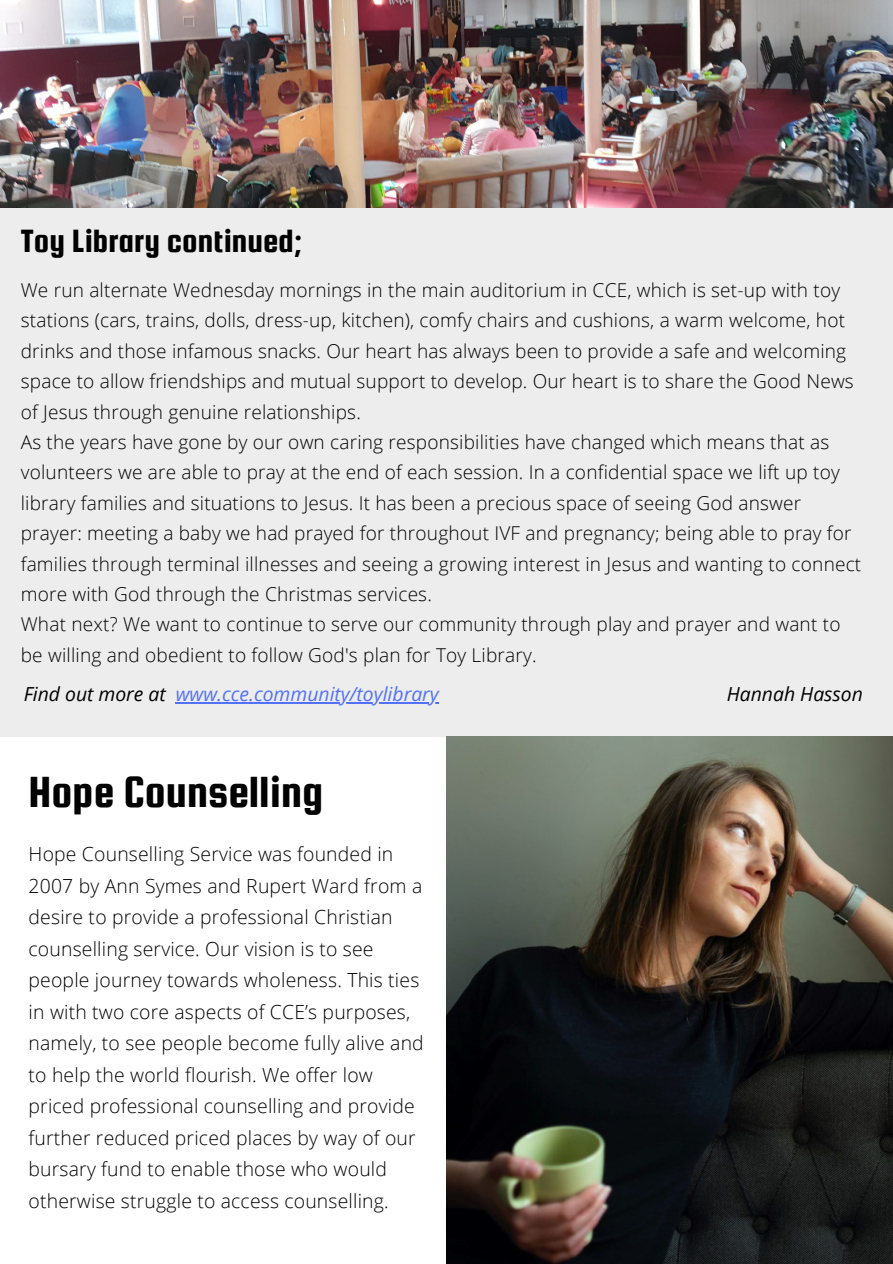
<style>
.page{position:relative;width:893px;height:1264px;background:#fff}
.page>*{position:absolute;margin:0;border:0;box-sizing:border-box;transform-origin:0 0}
.t1{font:46.65px "Squada One";color:#000}
.t2{font:34.5px "Squada One";color:#000}
.t3{font:300 19.35px/31.5px "Open Sans";letter-spacing:.01em;color:#000}
.t4{font:italic 19.35px "Open Sans";color:#5271ff}
.t5{font:italic 19.35px "Open Sans";color:#000}
.t6{font:300 19.05px/30.3px "Open Sans";letter-spacing:.01em;color:#000}
.s1{color:#000}
</style>
<div class="page">
<div style="left:0;top:0;width:892px;height:736px;background:#ededed"></div>
<img style="left:0;top:0;width:892px;height:207px">
<img style="left:446px;top:736px;width:446px;height:527px">
<hr style="left:176px;top:702px;width:263px;height:1px;background:#5271ff">
<h2 class="t2" style="left:21px;top:222px;width:283px">Toy Library continued;</h2>
<p class="t6" style="left:21px;top:274px;width:842px">We run alternate Wednesday mornings in the main auditorium in CCE, which is set-up with toy stations (cars, trains, dolls, dress-up, kitchen), comfy chairs and cushions, a warm welcome, hot drinks and those infamous snacks. Our heart has always been to provide a safe and welcoming space to allow friendships and mutual support to develop. Our heart is to share the Good News of Jesus through genuine relationships.<br>As the years have gone by our own caring responsibilities have changed which means that as volunteers we are able to pray at the end of each session. In a confidential space we lift up toy library families and situations to Jesus. It has been a precious space of seeing God answer prayer: meeting a baby we had prayed for throughout IVF and pregnancy; being able to pray for families through terminal illnesses and seeing a growing interest in Jesus and wanting to connect more with God through the Christmas services.<br>What next? We want to continue to serve our community through play and prayer and want to be willing and obedient to follow God's plan for Toy Library.</p>
<p class="t4" style="left:24px;top:680px;width:416px"><span class="s1">Find out more at</span> www.cce.community/toylibrary</p>
<p class="t5" style="left:726px;top:680px;width:138px">Hannah Hasson</p>
<h1 class="t1" style="left:29px;top:766px;width:296px">Hope Counselling</h1>
<p class="t3" style="left:29px;top:837px;width:396px">Hope Counselling Service was founded in 2007 by Ann Symes and Rupert Ward from a desire to provide a professional Christian counselling service. Our vision is to see people journey towards wholeness. This ties in with two core aspects of CCE’s purposes, namely, to see people become fully alive and to help the world flourish. We offer low priced professional counselling and provide further reduced priced places by way of our bursary fund to enable those who would otherwise struggle to access counselling.</p>
</div>
